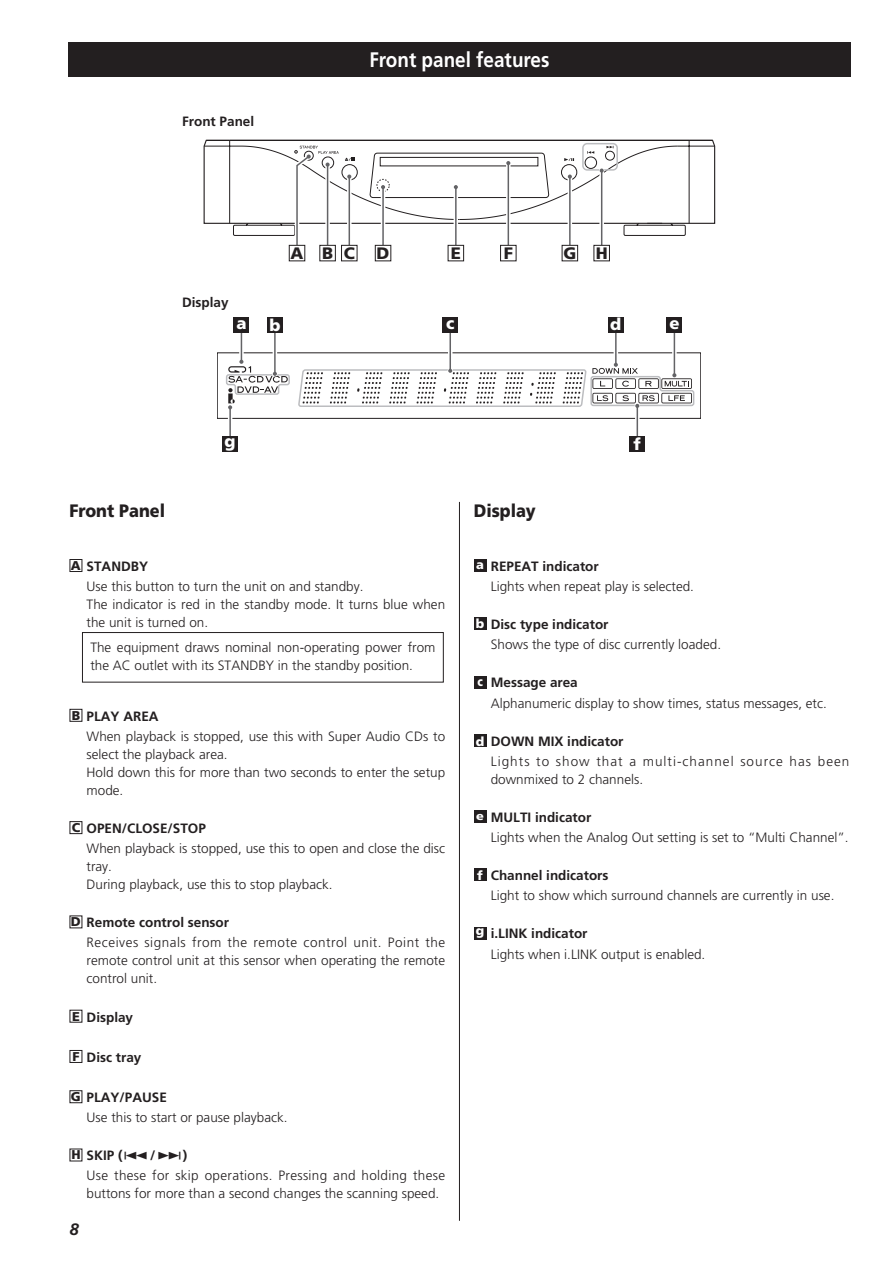
<style>
.page{position:relative;width:893px;height:1262px;background:#fff}
.page>*{position:absolute;margin:0;border:0;box-sizing:border-box;transform-origin:0 0}
.t1{font:700 21px "Frutiger";color:#fff;scale:.9 1}
.t2{font:900 18px "Frutiger";color:#231f20;scale:.9 1}
.t3{font:900 16.65px "Frutiger";color:#252122}
.t4{font:900 16.65px "Frutiger";color:#fff}
.t5{font:italic 700 16.5px "Frutiger";color:#231f20}
.t6{font:300 13.5px/18px "Frutiger";color:#231f20}
.t7{font:700 13.5px "Frutiger";color:#231f20}
.t8{font:300 13.5px/20.1px "Frutiger";letter-spacing:.04em;color:#231f20}
.t9{font:300 13.5px/18px "Frutiger";letter-spacing:.075em;color:#231f20}
.t10{font:300 13.5px/20.1px "Frutiger";letter-spacing:.025em;color:#231f20}
.t11{font:900 12.75px "Frutiger";color:#fff}
.t12{font:900 12.75px "Frutiger";color:#231f20}
.t13{font:900 12.75px "Frutiger";color:#fff;scale:.85 1}
.t14{font:900 11.55px "Frutiger";color:#fff;scale:1.11 1}
.s1{font-weight:900;font-size:12.75px}
.s2{font-weight:700}
.s3{font-family:"Teac Font";font-weight:400}
</style>
<div class="page">
<div style="left:68px;top:43px;width:782px;height:34px;background:#231f20"></div>
<hr style="left:459px;top:502px;width:1px;height:718px;background:#231f20">
<svg style="left:239px;top:332px;width:5px;height:27px"></svg>
<hr style="left:241px;top:321px;width:1px;height:41px;background:#636366">
<svg style="left:272px;top:332px;width:5px;height:27px"></svg>
<hr style="left:274px;top:321px;width:1px;height:53px;background:#636366">
<hr style="left:449px;top:321px;width:2px;height:50px;background:#636366">
<svg style="left:613px;top:332px;width:5px;height:27px"></svg>
<hr style="left:615px;top:321px;width:1px;height:44px;background:#636366">
<svg style="left:672px;top:332px;width:4px;height:27px"></svg>
<hr style="left:673px;top:321px;width:2px;height:54px;background:#636366">
<svg style="left:635px;top:410px;width:4px;height:26px"></svg>
<hr style="left:636px;top:406px;width:2px;height:44px;background:#636366">
<div style="left:234px;top:317px;width:15px;height:15px;background:#231f20"></div>
<div style="left:267px;top:317px;width:16px;height:15px;background:#231f20"></div>
<div style="left:442px;top:317px;width:16px;height:15px;background:#231f20"></div>
<div style="left:608px;top:317px;width:15px;height:15px;background:#231f20"></div>
<div style="left:666px;top:317px;width:16px;height:15px;background:#231f20"></div>
<div style="left:629px;top:436px;width:16px;height:15px;background:#231f20"></div>
<hr style="left:229px;top:407px;width:2px;height:43px;background:#636366">
<svg style="left:226px;top:359px;width:469px;height:51px"></svg>
<div style="left:222px;top:436px;width:16px;height:15px;background:#231f20"></div>
<div style="left:70px;top:1090px;width:12px;height:13px;border:1px solid #231f20"></div>
<div style="left:70px;top:821px;width:12px;height:13px;border:1px solid #231f20"></div>
<div style="left:82px;top:632px;width:361px;height:50px;border:1px solid #231f20"></div>
<div style="left:70px;top:559px;width:12px;height:13px;border:1px solid #231f20"></div>
<svg style="left:203px;top:140px;width:512px;height:120px"></svg>
<div style="left:500px;top:245px;width:16px;height:16px;background:#fff"></div>
<div style="left:500px;top:245px;width:16px;height:16px;border:1px solid #231f20"></div>
<div style="left:594px;top:245px;width:15px;height:16px;background:#fff"></div>
<div style="left:593px;top:245px;width:17px;height:16px;border:1px solid #231f20"></div>
<div style="left:473px;top:926px;width:13px;height:13px;background:#231f20"></div>
<div style="left:473px;top:868px;width:13px;height:13px;background:#231f20"></div>
<div style="left:473px;top:810px;width:13px;height:13px;background:#231f20"></div>
<div style="left:473px;top:734px;width:13px;height:12px;background:#231f20"></div>
<div style="left:473px;top:675px;width:13px;height:13px;background:#231f20"></div>
<div style="left:473px;top:617px;width:13px;height:13px;background:#231f20"></div>
<div style="left:473px;top:559px;width:13px;height:13px;background:#231f20"></div>
<p class="t7" style="left:182px;top:116px;width:74px">Front Panel</p>
<h1 class="t1" style="left:369px;top:51px;width:201px">Front panel features</h1>
<p class="t7" style="left:182px;top:297px;width:48px">Display</p>
<p class="t3" style="left:290px;top:246px;width:66px">A BC</p>
<p class="t3" style="left:376px;top:246px;width:14px">D</p>
<p class="t3" style="left:451px;top:246px;width:12px">E</p>
<p class="t3" style="left:503px;top:246px;width:11px">F</p>
<p class="t3" style="left:563px;top:246px;width:46px">G H</p>
<p class="t4" style="left:236px;top:316px;width:12px">a</p>
<p class="t4" style="left:269px;top:318px;width:13px">b</p>
<p class="t4" style="left:446px;top:316px;width:10px">c</p>
<p class="t4" style="left:610px;top:318px;width:13px">d</p>
<p class="t4" style="left:669px;top:316px;width:12px">e</p>
<p class="t4" style="left:224px;top:434px;width:13px">g</p>
<p class="t4" style="left:633px;top:437px;width:9px">f</p>
<h2 class="t2" style="left:70px;top:503px;width:108px">Front Panel</h2>
<p class="t6" style="left:87px;top:557px;width:278px;line-height:20.1px;text-indent:-16px"><span class="s1">A</span> <span class="s2">STANDBY<br></span>Use this button to turn the unit on and standby.</p>
<p class="t6" style="left:87px;top:596px;width:360px">The indicator is red in the standby mode. It turns blue when the unit is turned on.</p>
<p class="t6" style="left:90px;top:639px;width:346px">The equipment draws nominal non-operating power from the AC outlet with its STANDBY in the standby position.</p>
<p class="t12" style="left:72px;top:710px;width:10px">B</p>
<p class="t7" style="left:87px;top:710px;width:73px">PLAY AREA</p>
<p class="t6" style="left:87px;top:728px;width:360px">When playback is stopped, use this with Super Audio CDs to select the playback area.<br>Hold down this for more than two seconds to enter the setup mode.</p>
<p class="t7" style="left:87px;top:822px;width:121px">OPEN/CLOSE/STOP</p>
<p class="t6" style="left:87px;top:840px;width:360px">When playback is stopped, use this to open and close the disc tray.<br>During playback, use this to stop playback.</p>
<p class="t8" style="left:87px;top:913px;width:360px;text-indent:-16px"><span class="s1">D</span> <span class="s2">Remote control sensor<br></span>Receives signals from the remote control unit. Point the</p>
<p class="t6" style="left:87px;top:952px;width:360px">remote control unit at this sensor when operating the remote control unit.</p>
<p class="t7" style="left:87px;top:1011px;width:48px">Display</p>
<p class="t7" style="left:87px;top:1051px;width:56px">Disc tray</p>
<p class="t6" style="left:87px;top:1088px;width:202px;line-height:20.1px;text-indent:-16px"><span class="s1">G</span> <span class="s2">PLAY/PAUSE<br></span>Use this to start or pause playback.</p>
<p class="t10" style="left:87px;top:1146px;width:360px;text-indent:-15px"><span class="s1">H</span> <span class="s2">SKIP (</span><span class="s3">.</span><span class="s2">/</span><span class="s3">/</span><span class="s2">)<br></span>Use these for skip operations. Pressing and holding these</p>
<p class="t6" style="left:87px;top:1185px;width:354px">buttons for more than a second changes the scanning speed.</p>
<p class="t12" style="left:72px;top:822px;width:10px">C</p>
<p class="t12" style="left:72px;top:1011px;width:9px">E</p>
<p class="t12" style="left:72px;top:1051px;width:9px">F</p>
<p class="t5" style="left:70px;top:1222px;width:11px">8</p>
<h2 class="t2" style="left:473px;top:503px;width:71px">Display</h2>
<p class="t7" style="left:490px;top:560px;width:110px">REPEAT indicator</p>
<p class="t6" style="left:490px;top:578px;width:205px">Lights when repeat play is selected.</p>
<p class="t7" style="left:490px;top:619px;width:119px">Disc type indicator</p>
<p class="t6" style="left:490px;top:636px;width:232px">Shows the type of disc currently loaded.</p>
<p class="t7" style="left:490px;top:677px;width:89px">Message area</p>
<p class="t6" style="left:490px;top:695px;width:337px">Alphanumeric display to show times, status messages, etc.</p>
<p class="t7" style="left:490px;top:735px;width:134px">DOWN MIX indicator</p>
<p class="t9" style="left:490px;top:753px;width:360px">Lights to show that a multi-channel source has been downmixed to 2 channels.</p>
<p class="t7" style="left:490px;top:811px;width:102px">MULTI indicator</p>
<p class="t6" style="left:490px;top:829px;width:359px">Lights when the Analog Out setting is set to “Multi Channel”.</p>
<p class="t7" style="left:490px;top:870px;width:119px">Channel indicators</p>
<p class="t6" style="left:490px;top:887px;width:345px">Light to show which surround channels are currently in use.</p>
<p class="t7" style="left:490px;top:928px;width:98px">i.LINK indicator</p>
<p class="t6" style="left:490px;top:946px;width:216px">Lights when i.LINK output is enabled.</p>
<p class="t11" style="left:476px;top:559px;width:9px">a</p>
<p class="t11" style="left:476px;top:618px;width:10px">b</p>
<p class="t13" style="left:477px;top:676px;width:8px">c</p>
<p class="t11" style="left:476px;top:736px;width:10px">d</p>
<p class="t14" style="left:476px;top:811px;width:9px">e</p>
<p class="t11" style="left:477px;top:870px;width:7px">f</p>
<p class="t11" style="left:476px;top:925px;width:10px">g</p>
</div>
